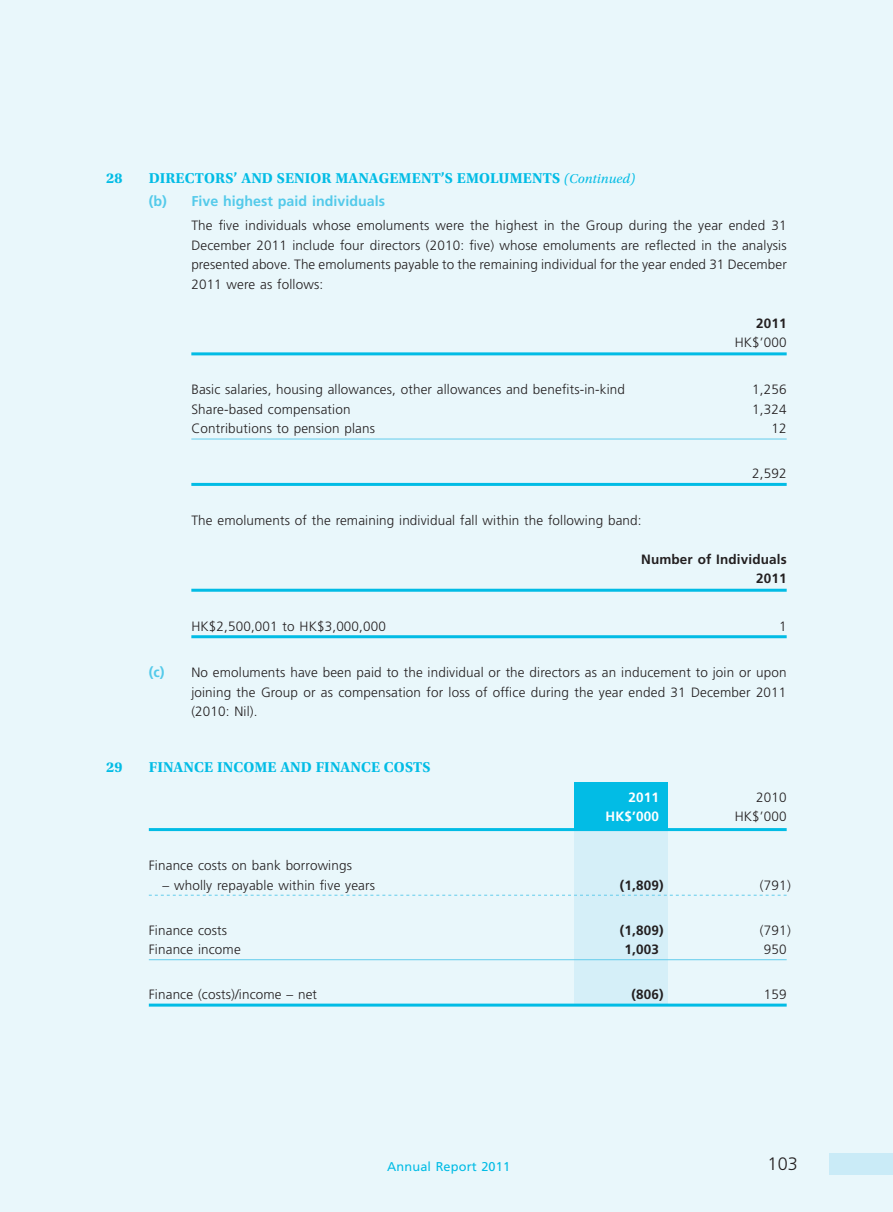
<style>
.page{position:relative;width:893px;height:1212px;background:#e9f7fb}
.page>*{position:absolute;margin:0;border:0;box-sizing:border-box;transform-origin:0 0}
.t1{font:300 18px "Frutiger LT Std";color:#231f20}
.t2{font:700 15px "Utopia Std";letter-spacing:.01em;color:#02bce5}
.t3{font:700 14.25px "Frutiger LT Std";color:#54caea}
.t4{font:300 13.5px/19.5px "Frutiger LT Std";letter-spacing:.01em;color:#231f20;text-align:justify}
.t5{font:700 13.5px/19.5px "Frutiger LT Std";letter-spacing:.01em;color:#231f20;text-align:right}
.t6{font:700 13.5px "Frutiger LT Std";letter-spacing:.01em;color:#fff}
.t7{font:12.75px "Frutiger LT Std";letter-spacing:.01em;color:#02bce5}
.s1{font-weight:400;font-style:italic;font-size:13.5px}
.s2{font-weight:700}
.s3{font-weight:700;font-size:14.25px;color:#54caea}
</style>
<div class="page">
<div style="left:829px;top:1154px;width:64px;height:21px;background:#caebf7"></div>
<hr style="left:191px;top:352px;width:596px;height:3px;background:#02bce5">
<hr style="left:191px;top:439px;width:596px;height:1px;background:#63ccec">
<hr style="left:191px;top:483px;width:596px;height:3px;background:#02bce5">
<hr style="left:191px;top:589px;width:596px;height:3px;background:#02bce5">
<hr style="left:191px;top:635px;width:596px;height:3px;background:#02bce5">
<div style="left:574px;top:782px;width:94px;height:66px;background:#02bce5"></div>
<div style="left:574px;top:829px;width:94px;height:175px;background:#d5eff8"></div>
<hr style="left:149px;top:828px;width:638px;height:3px;background:#02bce5">
<svg style="left:149px;top:895px;width:638px;height:1px"></svg>
<hr style="left:149px;top:959px;width:638px;height:1px;background:#63ccec">
<hr style="left:149px;top:1003px;width:638px;height:3px;background:#02bce5">
<p class="t2" style="left:106px;top:169px;width:18px">28</p>
<p class="t2" style="left:149px;top:169px;width:488px">DIRECTORS’ AND SENIOR MANAGEMENT’S EMOLUMENTS <span class="s1">(Continued)</span></p>
<p class="t3" style="left:149px;top:193px;width:238px">(b) Five highest paid individuals</p>
<p class="t4" style="left:191px;top:216px;width:597px">The five individuals whose emoluments were the highest in the Group during the year ended 31<br>December 2011 include four directors (2010: five) whose emoluments are reflected in the analysis presented above. The emoluments payable to the remaining individual for the year ended 31 December 2011 were as follows:</p>
<p class="t4" style="left:735px;top:313px;width:53px;text-align:right"><span class="s2">2011<br></span>HK$’000</p>
<p class="t4" style="left:191px;top:380px;width:435px">Basic salaries, housing allowances, other allowances and benefits-in-kind</p>
<p class="t4" style="left:752px;top:380px;width:36px">1,256</p>
<p class="t4" style="left:191px;top:400px;width:161px">Share-based compensation</p>
<p class="t4" style="left:752px;top:400px;width:36px">1,324</p>
<p class="t4" style="left:191px;top:419px;width:185px">Contributions to pension plans</p>
<p class="t4" style="left:771px;top:419px;width:17px">12</p>
<p class="t4" style="left:752px;top:464px;width:36px">2,592</p>
<p class="t4" style="left:191px;top:511px;width:452px">The emoluments of the remaining individual fall within the following band:</p>
<p class="t5" style="left:641px;top:549px;width:147px">Number of Individuals<br>2011</p>
<p class="t4" style="left:191px;top:616px;width:196px">HK$2,500,001 to HK$3,000,000</p>
<p class="t4" style="left:779px;top:616px;width:9px">1</p>
<p class="t4" style="left:191px;top:663px;width:597px;text-indent:-43px"><span class="s3">(c)</span> No emoluments have been paid to the individual or the directors as an inducement to join or upon joining the Group or as compensation for loss of office during the year ended 31 December 2011 (2010: Nil).</p>
<p class="t2" style="left:106px;top:759px;width:18px">29</p>
<p class="t2" style="left:149px;top:759px;width:283px">FINANCE INCOME AND FINANCE COSTS</p>
<p class="t6" style="left:628px;top:789px;width:32px">2011</p>
<p class="t4" style="left:756px;top:787px;width:32px">2010</p>
<p class="t6" style="left:605px;top:809px;width:55px">HK$’000</p>
<p class="t4" style="left:735px;top:807px;width:53px">HK$’000</p>
<p class="t4" style="left:149px;top:856px;width:205px">Finance costs on bank borrowings</p>
<p class="t4" style="left:162px;top:875px;width:214px">– wholly repayable within five years</p>
<p class="t5" style="left:620px;top:875px;width:45px">(1,809 )</p>
<p class="t4" style="left:760px;top:875px;width:33px">(791)</p>
<p class="t4" style="left:149px;top:920px;width:80px">Finance costs</p>
<p class="t5" style="left:620px;top:920px;width:45px">(1,809 )</p>
<p class="t4" style="left:760px;top:920px;width:33px">(791)</p>
<p class="t4" style="left:149px;top:940px;width:93px">Finance income</p>
<p class="t5" style="left:625px;top:940px;width:36px">1,003</p>
<p class="t4" style="left:764px;top:940px;width:24px">950</p>
<p class="t4" style="left:149px;top:985px;width:170px">Finance (costs)/income – net</p>
<p class="t5" style="left:631px;top:985px;width:34px">(806 )</p>
<p class="t4" style="left:764px;top:985px;width:24px">159</p>
<p class="t7" style="left:387px;top:1159px;width:124px">Annual Report 2011</p>
<p class="t1" style="left:767px;top:1154px;width:32px">103</p>
</div>
